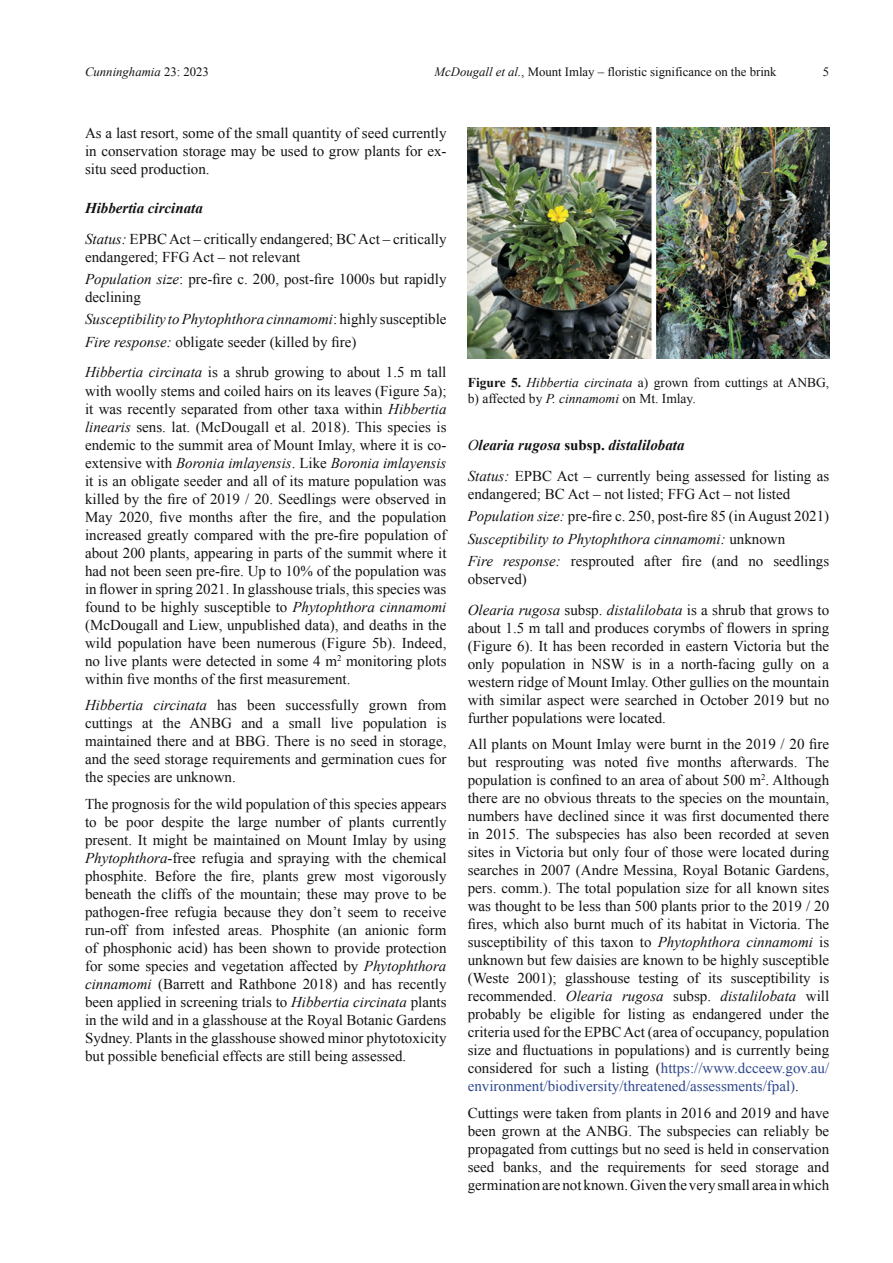
<style>
.page{position:relative;width:893px;height:1263px;background:#fff}
.page>*{position:absolute;margin:0;border:0;box-sizing:border-box;transform-origin:0 0}
.t1{font:15px/18px "Times New Roman";color:#121212;text-align:justify}
.t2{font:13.5px/15.8px "Times New Roman";color:#121212}
.t3{font:12.75px "Times New Roman";color:#121212}
.t4{font:italic 12.75px "Times New Roman";color:#121212}
.s1{font-style:normal}
.s2{font-style:italic}
.s3{font-weight:700;font-style:italic}
.s4{font-weight:700}
.s5{color:#2d488d}
</style>
<div class="page">
<img style="left:468px;top:128px;width:361px;height:230px">
<p class="t4" style="left:85px;top:63px;width:125px">Cunninghamia <span class="s1">23: 2023</span></p>
<p class="t3" style="left:434px;top:63px;width:344px"><span class="s2">McDougall et al.</span>, Mount Imlay – floristic significance on the brink</p>
<p class="t3" style="left:823px;top:63px;width:8px">5</p>
<p class="t1" style="left:85px;top:124px;width:363px">As a last resort, some of the small quantity of seed currently in conservation storage may be used to grow plants for ex&shy;situ seed production.</p>
<p class="t1" style="left:85px;top:193px;width:363px;line-height:30.8px"><span class="s3">Hibbertia circinata<br></span><span class="s2">Status:</span> EPBC Act – critically endangered; BC Act – critically</p>
<p class="t1" style="left:85px;top:246px;width:363px;line-height:22.2px">endangered; FFG Act – not relevant<br><span class="s2">Population size</span>: pre-fire c. 200, post-fire 1000s but rapidly</p>
<p class="t1" style="left:85px;top:286px;width:363px;line-height:22.2px;text-align:left">declining<br><span class="s2">Susceptibility to Phytophthora cinnamomi</span>: highly susceptible<br><span class="s2">Fire response:</span> obligate seeder (killed by fire)</p>
<p class="t1" style="left:85px;top:363px;width:363px"><span class="s2">Hibbertia circinata</span> is a shrub growing to about 1.5 m tall with woolly stems and coiled hairs on its leaves (Figure 5a); it was recently separated from other taxa within <span class="s2">Hibbertia linearis</span> sens. lat. (McDougall et al. 2018). This species is endemic to the summit area of Mount Imlay, where it is co&shy;extensive with <span class="s2">Boronia imlayensis</span>. Like <span class="s2">Boronia imlayensis </span>it is an obligate seeder and all of its mature population was killed by the fire of 2019 / 20. Seedlings were observed in May 2020, five months after the fire, and the population increased greatly compared with the pre-fire population of about 200 plants, appearing in parts of the summit where it had not been seen pre-fire. Up to 10% of the population was in flower in spring 2021. In glasshouse trials, this species was found to be highly susceptible to <span class="s2">Phytophthora cinnamomi </span>(McDougall and Liew, unpublished data), and deaths in the wild population have been numerous (Figure 5b). Indeed, no live plants were detected in some 4 m<sup>2</sup> monitoring plots within five months of the first measurement.</p>
<p class="t1" style="left:85px;top:696px;width:363px"><span class="s2">Hibbertia circinata</span> has been successfully grown from cuttings at the ANBG and a small live population is maintained there and at BBG. There is no seed in storage, and the seed storage requirements and germination cues for the species are unknown.</p>
<p class="t1" style="left:85px;top:794px;width:363px">The prognosis for the wild population of this species appears to be poor despite the large number of plants currently present. It might be maintained on Mount Imlay by using <span class="s2">Phytophthora</span>-free refugia and spraying with the chemical phosphite. Before the fire, plants grew most vigorously beneath the cliffs of the mountain; these may prove to be pathogen-free refugia because they don’t seem to receive run-off from infested areas. Phosphite (an anionic form of phosphonic acid) has been shown to provide protection for some species and vegetation affected by <span class="s2">Phytophthora cinnamomi</span> (Barrett and Rathbone 2018) and has recently been applied in screening trials to <span class="s2">Hibbertia circinata</span> plants in the wild and in a glasshouse at the Royal Botanic Gardens Sydney. Plants in the glasshouse showed minor phytotoxicity but possible beneficial effects are still being assessed.</p>
<p class="t2" style="left:468px;top:374px;width:363px"><span class="s4">Figure 5.</span> <span class="s2">Hibbertia circinata</span> a) grown from cuttings at ANBG, b) affected by <span class="s2">P. cinnamomi</span> on Mt. Imlay.</p>
<p class="t1" style="left:468px;top:430px;width:363px;line-height:30.8px"><span class="s2">O</span><span class="s3">learia rugosa</span> <span class="s4">subsp.</span> <span class="s3">distalilobata<br></span><span class="s2">Status:</span> EPBC Act – currently being assessed for listing as</p>
<p class="t1" style="left:468px;top:483px;width:363px;line-height:22.2px;text-align:left">endangered; BC Act – not listed; FFG Act – not listed <span class="s2">Population size:</span> pre-fire c. 250, post-fire 85 (in August 2021)<br><span class="s2">Susceptibility to Phytophthora cinnamomi:</span> unknown<br><span class="s2">Fire response:</span> resprouted after fire (and no seedlings</p>
<p class="t1" style="left:468px;top:563px;width:363px;line-height:30.8px">observed)<br><span class="s2">Olearia rugosa</span> subsp. <span class="s2">distalilobata</span> is a shrub that grows to</p>
<p class="t1" style="left:468px;top:618px;width:363px">about 1.5 m tall and produces corymbs of flowers in spring (Figure 6). It has been recorded in eastern Victoria but the only population in NSW is in a north-facing gully on a western ridge of Mount Imlay. Other gullies on the mountain with similar aspect were searched in October 2019 but no further populations were located.</p>
<p class="t1" style="left:468px;top:735px;width:363px">All plants on Mount Imlay were burnt in the 2019 / 20 fire but resprouting was noted five months afterwards. The population is confined to an area of about 500 m<sup>2</sup>. Although there are no obvious threats to the species on the mountain, numbers have declined since it was first documented there in 2015. The subspecies has also been recorded at seven sites in Victoria but only four of those were located during searches in 2007 (Andre Messina, Royal Botanic Gardens, pers. comm.). The total population size for all known sites was thought to be less than 500 plants prior to the 2019 / 20 fires, which also burnt much of its habitat in Victoria. The susceptibility of this taxon to <span class="s2">Phytophthora cinnamomi</span> is unknown but few daisies are known to be highly susceptible (Weste 2001); glasshouse testing of its susceptibility is recommended. <span class="s2">Olearia rugosa</span> subsp. <span class="s2">distalilobata</span> will probably be eligible for listing as endangered under the criteria used for the EPBC Act (area of occupancy, population size and fluctuations in populations) and is currently being considered for such a listing (<span class="s5">https://www.dcceew.gov.au/ environment/biodiversity/threatened/assessments/fpal)</span>.</p>
<p class="t1" style="left:468px;top:1103px;width:363px">Cuttings were taken from plants in 2016 and 2019 and have been grown at the ANBG. The subspecies can reliably be propagated from cuttings but no seed is held in conservation seed banks, and the requirements for seed storage and germination are not known. Given the very small area in which</p>
</div>
